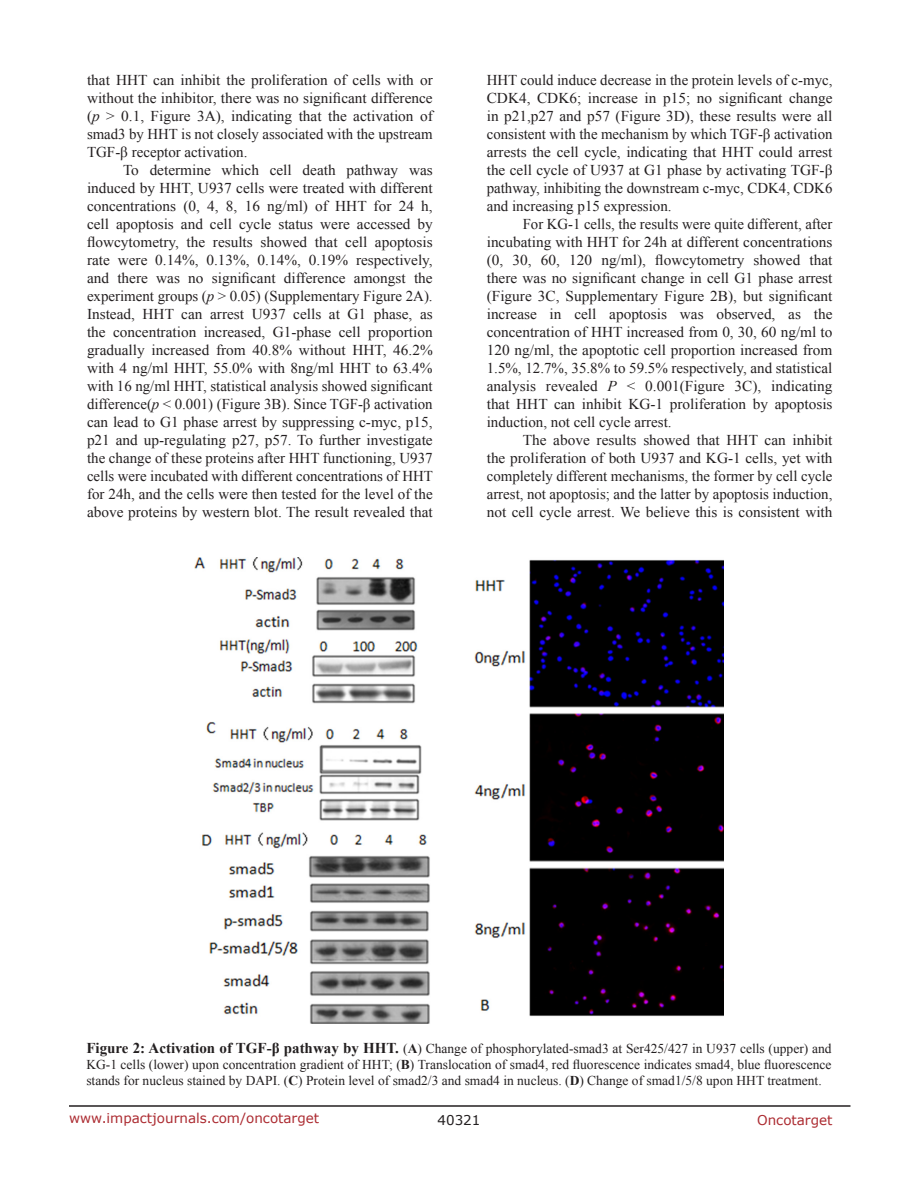
<style>
.page{position:relative;width:918px;height:1188px;background:#fff}
.page>*{position:absolute;margin:0;border:0;box-sizing:border-box;transform-origin:0 0}
.BodyText{font:15px/18px "Times New Roman";color:#231f20;text-align:justify}
.FigureText{font:13.5px/16.2px "Times New Roman";color:#231f20;text-align:justify}
.t1{font:13.5px "Verdana";color:#ac2b31}
.t2{font:13.5px "Verdana";color:#231f20}
.s1{font-style:italic}
.s2{font-weight:700;font-size:15px}
.s3{font-weight:700}
</style>
<div class="page">
<hr style="left:69px;top:1105px;width:781px;height:2px;background:#231f20">
<img style="left:195px;top:558px;width:528px;height:465px">
<p class="BodyText" style="left:87px;top:71px;width:347px">that HHT can inhibit the proliferation of cells with or without the inhibitor, there was no significant difference (<span class="s1">p</span> &gt; 0.1, Figure 3A), indicating that the activation of smad3 by HHT is not closely associated with the upstream TGF-β receptor activation.</p>
<p class="BodyText" style="left:87px;top:161px;width:348px;text-indent:36px">To determine which cell death pathway was induced by HHT, U937 cells were treated with different concentrations (0, 4, 8, 16 ng/ml) of HHT for 24 h, cell apoptosis and cell cycle status were accessed by flowcytometry, the results showed that cell apoptosis rate were 0.14%, 0.13%, 0.14%, 0.19% respectively, and there was no significant difference amongst the experiment groups (<span class="s1">p</span> &gt; 0.05) (Supplementary Figure 2A).<br>Instead, HHT can arrest U937 cells at G1 phase, as the concentration increased, G1-phase cell proportion gradually increased from 40.8% without HHT, 46.2% with 4 ng/ml HHT, 55.0% with 8ng/ml HHT to 63.4% with 16 ng/ml HHT, statistical analysis showed significant difference(<span class="s1">p</span> &lt; 0.001) (Figure 3B). Since TGF-β activation can lead to G1 phase arrest by suppressing c-myc, p15, p21 and up-regulating p27, p57. To further investigate the change of these proteins after HHT functioning, U937 cells were incubated with different concentrations of HHT for 24h, and the cells were then tested for the level of the above proteins by western blot. The result revealed that</p>
<p class="BodyText" style="left:487px;top:71px;width:347px">HHT could induce decrease in the protein levels of c-myc, CDK4, CDK6; increase in p15; no significant change in p21,p27 and p57 (Figure 3D), these results were all consistent with the mechanism by which TGF-β activation arrests the cell cycle, indicating that HHT could arrest the cell cycle of U937 at G1 phase by activating TGF-β pathway, inhibiting the downstream c-myc, CDK4, CDK6 and increasing p15 expression.</p>
<p class="BodyText" style="left:487px;top:215px;width:347px;text-indent:36px">For KG-1 cells, the results were quite different, after incubating with HHT for 24h at different concentrations (0, 30, 60, 120 ng/ml), flowcytometry showed that there was no significant change in cell G1 phase arrest (Figure 3C, Supplementary Figure 2B), but significant increase in cell apoptosis was observed, as the concentration of HHT increased from 0, 30, 60 ng/ml to 120 ng/ml, the apoptotic cell proportion increased from 1.5%, 12.7%, 35.8% to 59.5% respectively, and statistical analysis revealed <span class="s1">P</span> &lt; 0.001(Figure 3C), indicating that HHT can inhibit KG-1 proliferation by apoptosis induction, not cell cycle arrest.</p>
<p class="BodyText" style="left:487px;top:431px;width:347px;text-indent:36px">The above results showed that HHT can inhibit the proliferation of both U937 and KG-1 cells, yet with completely different mechanisms, the former by cell cycle arrest, not apoptosis; and the latter by apoptosis induction, not cell cycle arrest. We believe this is consistent with</p>
<p class="FigureText" style="left:86px;top:1040px;width:747px"><span class="s2">Figure 2: Activation of TGF-β pathway by HHT.</span> (<span class="s3">A</span>) Change of phosphorylated-smad3 at Ser425/427 in U937 cells (upper) and KG-1 cells (lower) upon concentration gradient of HHT; (<span class="s3">B</span>) Translocation of smad4, red fluorescence indicates smad4, blue fluorescence stands for nucleus stained by DAPI. (<span class="s3">C</span>) Protein level of smad2/3 and smad4 in nucleus. (<span class="s3">D</span>) Change of smad1/5/8 upon HHT treatment.</p>
<p class="t1" style="left:69px;top:1109px;width:252px">www.impactjournals.com/oncotarget</p>
<p class="t2" style="left:438px;top:1111px;width:44px">40321</p>
<p class="t1" style="left:757px;top:1111px;width:77px">Oncotarget</p>
</div>
